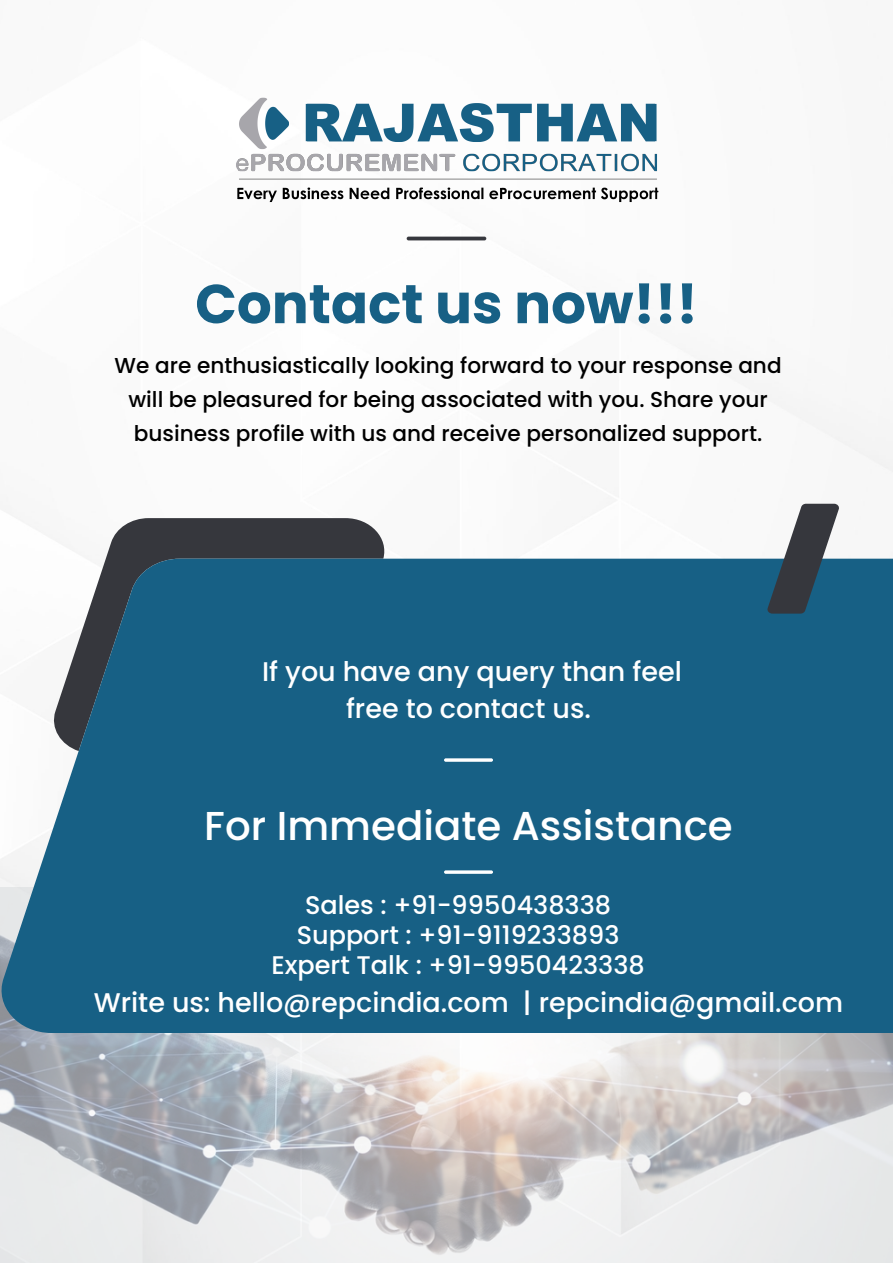
<style>
.page{position:relative;width:893px;height:1263px;background:#fff}
.page>*{position:absolute;margin:0;border:0;box-sizing:border-box;transform-origin:0 0}
.t1{font:700 54.75px "Poppins";color:#176085}
.t2{font:500 40.35px "Poppins";color:#fff}
.t3{font:500 27px/37.5px "Poppins";color:#fff;text-align:center}
.t4{font:500 25.5px/30px "Poppins";color:#fff;text-align:center}
.t5{font:500 21.6px/33.8px "Poppins";color:#000;text-align:center}
</style>
<div class="page">
<img style="left:0;top:1033px;width:893px;height:230px">
<svg style="left:51px;top:518px;width:338px;height:41px;fill:#36373d"></svg>
<svg style="left:0;top:559px;width:893px;height:474px;background:#24678a"></svg>
<svg style="left:767px;top:504px;width:73px;height:110px"></svg>
<img style="left:236px;top:97px;width:423px;height:106px">
<hr style="left:407px;top:237px;width:79px;height:3px;background:#36373d;border-radius:2px">
<svg style="left:444px;top:870px;width:49px;height:4px"></svg>
<svg style="left:444px;top:758px;width:49px;height:4px"></svg>
<h1 class="t1" style="left:195px;top:272px;width:504px">Contact us now!!!</h1>
<p class="t5" style="left:115px;top:349px;width:668px">We are enthusiastically looking forward to your response and will be pleasured for being associated with you. Share your business profile with us and receive personalized support.</p>
<p class="t3" style="left:262px;top:652px;width:421px">If you have any query than feel free to contact us.</p>
<h2 class="t2" style="left:204px;top:803px;width:530px">For Immediate Assistance</h2>
<p class="t4" style="left:271px;top:890px;width:375px">Sales : +91-9950438338<br>Support : +91-9119233893<br>Expert Talk : +91-9950423338</p>
<p class="t3" style="left:94px;top:984px;width:751px">Write us: hello@repcindia.com | repcindia@gmail.com</p>
</div>
